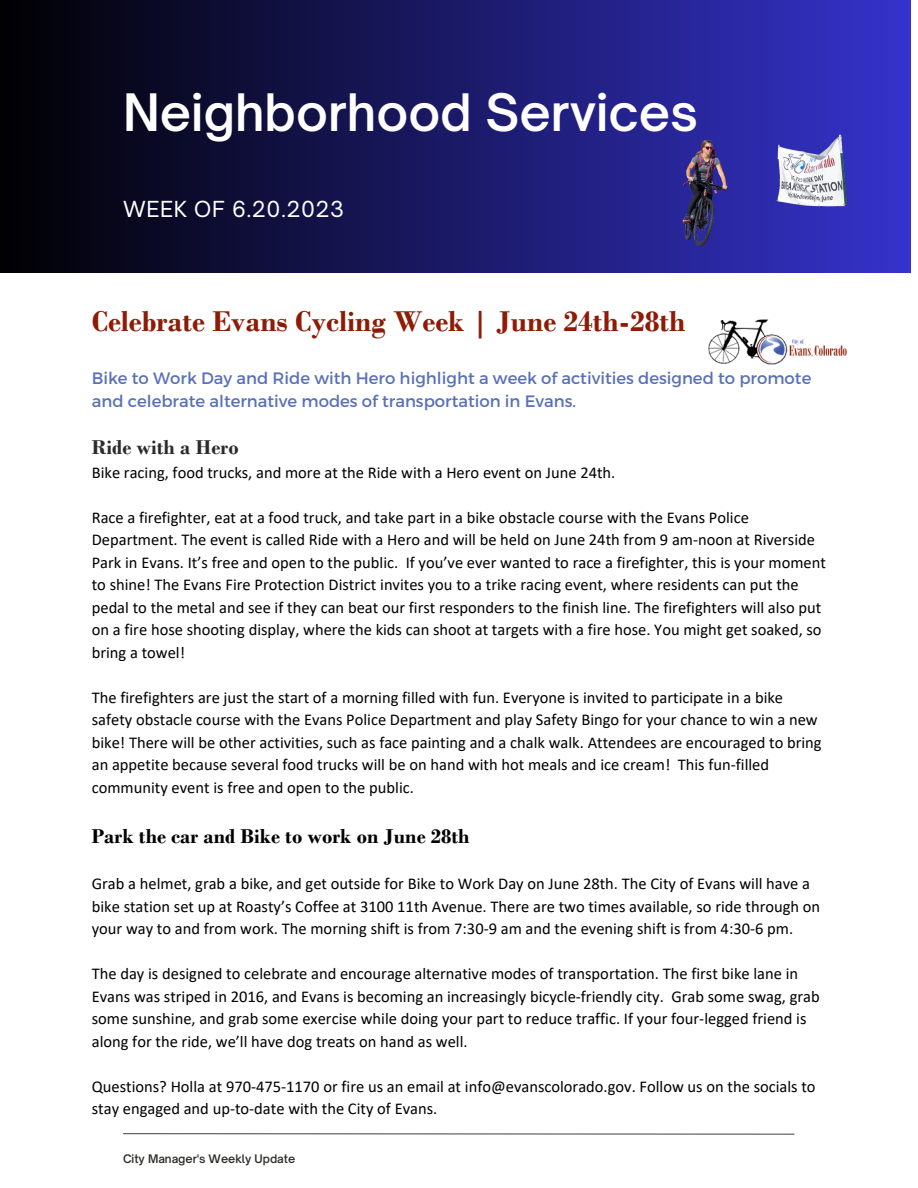
<style>
.page{position:relative;width:918px;height:1188px;background:#fff}
.page>*{position:absolute;margin:0;border:0;box-sizing:border-box;transform-origin:0 0}
.t1{font:600 49.35px "Open Sauce One";color:#fff}
.t2{font:700 30px "Bodoni";color:#8d1c06}
.t3{font:21.15px "Open Sauce One";letter-spacing:.03em;color:#fff}
.t4{font:700 21px "Bodoni";color:#000}
.t5{font:700 21px "Bodoni";color:#2b2b2b}
.t6{font:16.5px/22.5px "Calibri";color:#000}
.t7{font:16.5px/22.5px "Montserrat";color:#5870b8}
.t8{font:600 11.25px "Open Sauce One";color:#2c2c29}
</style>
<div class="page">
<div style="left:0;top:0;width:910px;height:272px;background:linear-gradient(to right,#010102,#3532cb)"></div>
<svg style="left:123px;top:1133px;width:672px;height:2px"></svg>
<img style="left:674px;top:122px;width:179px;height:131px">
<img style="left:708px;top:319px;width:139px;height:46px">
<p class="t1" style="left:123px;top:82px;width:577px">Neighborhood Services</p>
<p class="t3" style="left:123px;top:196px;width:222px">WEEK OF 6.20.2023</p>
<p class="t2" style="left:92px;top:304px;width:595px">Celebrate Evans Cycling Week | June 24th-28th</p>
<p class="t7" style="left:92px;top:366px;width:721px">Bike to Work Day and Ride with Hero highlight a week of activities designed to promote and celebrate alternative modes of transportation in Evans.</p>
<p class="t5" style="left:92px;top:435px;width:148px">Ride with a Hero</p>
<p class="t6" style="left:92px;top:462px;width:525px">Bike racing, food trucks, and more at the Ride with a Hero event on June 24th.</p>
<p class="t6" style="left:92px;top:507px;width:736px">Race a firefighter, eat at a food truck, and take part in a bike obstacle course with the Evans Police Department. The event is called Ride with a Hero and will be held on June 24th from 9 am-noon at Riverside Park in Evans. It’s free and open to the public. If you’ve ever wanted to race a firefighter, this is your moment to shine! The Evans Fire Protection District invites you to a trike racing event, where residents can put the pedal to the metal and see if they can beat our first responders to the finish line. The firefighters will also put on a fire hose shooting display, where the kids can shoot at targets with a fire hose. You might get soaked, so bring a towel!</p>
<p class="t6" style="left:92px;top:687px;width:731px">The firefighters are just the start of a morning filled with fun. Everyone is invited to participate in a bike safety obstacle course with the Evans Police Department and play Safety Bingo for your chance to win a new bike! There will be other activities, such as face painting and a chalk walk. Attendees are encouraged to bring an appetite because several food trucks will be on hand with hot meals and ice cream! This fun-filled community event is free and open to the public.</p>
<p class="t4" style="left:92px;top:824px;width:379px">Park the car and Bike to work on June 28th</p>
<p class="t6" style="left:92px;top:874px;width:730px">Grab a helmet, grab a bike, and get outside for Bike to Work Day on June 28th. The City of Evans will have a bike station set up at Roasty’s Coffee at 3100 11th Avenue. There are two times available, so ride through on your way to and from work. The morning shift is from 7:30-9 am and the evening shift is from 4:30-6 pm.</p>
<p class="t6" style="left:92px;top:964px;width:730px">The day is designed to celebrate and encourage alternative modes of transportation. The first bike lane in Evans was striped in 2016, and Evans is becoming an increasingly bicycle-friendly city. Grab some swag, grab some sunshine, and grab some exercise while doing your part to reduce traffic. If your four-legged friend is along for the ride, we’ll have dog treats on hand as well.</p>
<p class="t6" style="left:92px;top:1077px;width:725px">Questions? Holla at 970-475-1170 or fire us an email at info@evanscolorado.gov. Follow us on the socials to stay engaged and up-to-date with the City of Evans.</p>
<p class="t8" style="left:123px;top:1152px;width:174px">City Manager's Weekly Update</p>
</div>
